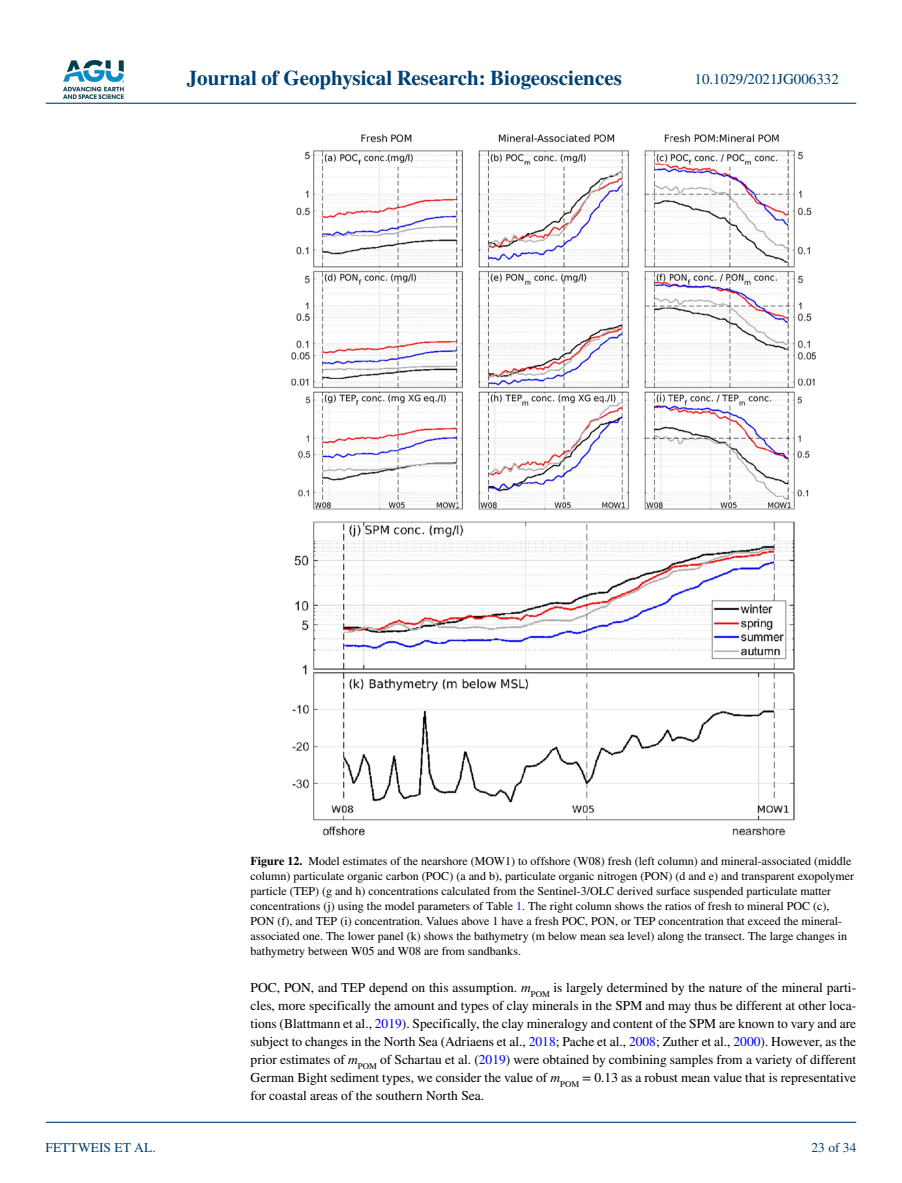
<style>
.page{position:relative;width:902px;height:1183px;background:#fff}
.page>*{position:absolute;margin:0;border:0;box-sizing:border-box;transform-origin:0 0}
.t1{font:700 21px "STIX";color:#004174}
.t2{font:15px "STIX";color:#004174}
.t3{font:13.5px/18px "STIX";color:#000;text-align:justify}
.t4{font:13.5px "STIX";color:#004174}
.t5{font:12px/15px "STIX";color:#000}
.s1{font-weight:700}
.s2{color:#00f}
.s3{font-style:italic}
</style>
<div class="page">
<img style="left:63px;top:60px;width:60px;height:39px">
<hr style="left:46px;top:103px;width:810px;height:1px;background:#004174">
<hr style="left:46px;top:1121px;width:810px;height:1px;background:#004174">
<img style="left:291px;top:134px;width:525px;height:702px">
<h1 class="t1" style="left:187px;top:66px;width:436px">Journal of Geophysical Research: Biogeosciences</h1>
<p class="t2" style="left:694px;top:69px;width:146px">10.1029/2021JG006332</p>
<p class="t4" style="left:45px;top:1138px;width:112px">FETTWEIS ET AL.</p>
<p class="t5" style="left:250px;top:854px;width:605px"><span class="s1">Figure 12.</span> Model estimates of the nearshore (MOW1) to offshore (W08) fresh (left column) and mineral-associated (middle column) particulate organic carbon (POC) (a and b), particulate organic nitrogen (PON) (d and e) and transparent exopolymer particle (TEP) (g and h) concentrations calculated from the Sentinel-3/OLC derived surface suspended particulate matter concentrations (j) using the model parameters of Table <span class="s2">1</span>. The right column shows the ratios of fresh to mineral POC (c), PON (f), and TEP (i) concentration. Values above 1 have a fresh POC, PON, or TEP concentration that exceed the mineral&shy;associated one. The lower panel (k) shows the bathymetry (m below mean sea level) along the transect. The large changes in bathymetry between W05 and W08 are from sandbanks.</p>
<p class="t3" style="left:250px;top:979px;width:607px">POC, PON, and TEP depend on this assumption. <span class="s3">m</span><sub>POM</sub> is largely determined by the nature of the mineral parti&shy;cles, more specifically the amount and types of clay minerals in the SPM and may thus be different at other loca&shy;tions (Blattmann et al., <span class="s2">2019</span>). Specifically, the clay mineralogy and content of the SPM are known to vary and are subject to changes in the North Sea (Adriaens et al., <span class="s2">2018</span>; Pache et al., <span class="s2">2008</span>; Zuther et al., <span class="s2">2000</span>). However, as the prior estimates of <span class="s3">m</span><sub>POM</sub> of Schartau et al. (<span class="s2">2019</span>) were obtained by combining samples from a variety of different German Bight sediment types, we consider the value of <span class="s3">m</span><sub>POM</sub> = 0.13 as a robust mean value that is representative for coastal areas of the southern North Sea.</p>
<p class="t4" style="left:811px;top:1138px;width:46px">23 of 34</p>
</div>
